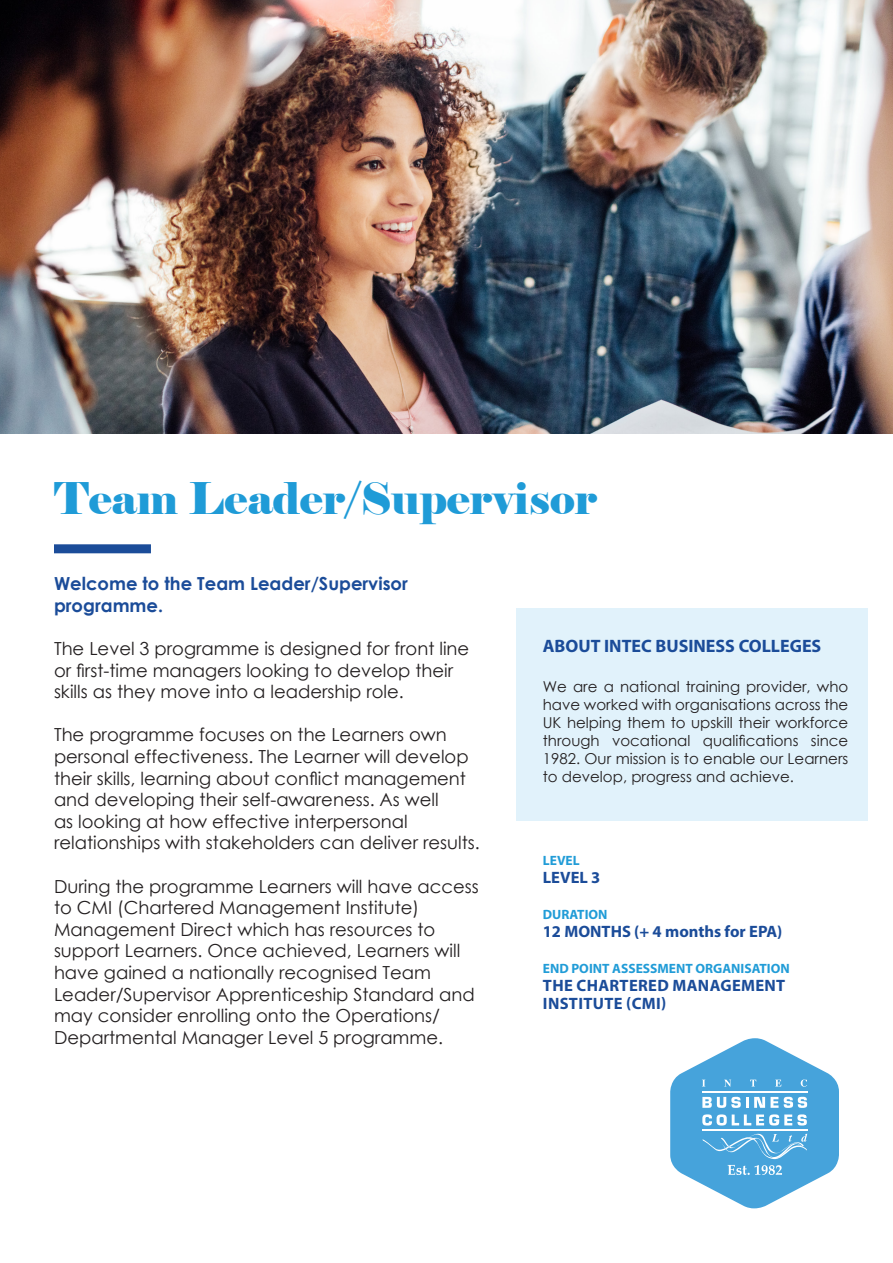
<style>
.page{position:relative;width:893px;height:1263px;background:#fff}
.page>*{position:absolute;margin:0;border:0;box-sizing:border-box;transform-origin:0 0}
.t1{font:43.5px "Elephant";color:#1f9bd7}
.t2{font:18px/21.6px "Century Gothic";color:#231f20}
.t3{font:700 18px/21.6px "Century Gothic";color:#1b4c99}
.t4{font:700 18px "Myriad Pro";color:#1b4c99}
.t5{font:700 16.5px "Myriad Pro";letter-spacing:.02em;color:#1b4c99}
.t6{font:700 16.5px "Myriad Pro";color:#1b4c99}
.t7{font:15px/18px "Century Gothic";color:#231f20;text-align:justify}
.t8{font:700 13.5px "Myriad Pro";color:#219cd7}
</style>
<div class="page">
<img style="left:0;top:0;width:893px;height:434px">
<div style="left:516px;top:609px;width:351px;height:212px;background:#e1f2fb"></div>
<svg style="left:670px;top:1038px;width:169px;height:170px"></svg>
<div style="left:54px;top:544px;width:97px;height:9px;background:#1b4c99"></div>
<p class="t1" style="left:54px;top:471px;width:545px">Team Leader/Supervisor</p>
<p class="t3" style="left:54px;top:572px;width:355px">Welcome to the Team Leader/Supervisor programme.</p>
<p class="t2" style="left:54px;top:637px;width:417px">The Level 3 programme is designed for front line or first-time managers looking to develop their skills as they move into a leadership role.</p>
<p class="t2" style="left:54px;top:724px;width:427px">The programme focuses on the Learners own personal effectiveness. The Learner will develop their skills, learning about conflict management and developing their self-awareness. As well<br>as looking at how effective interpersonal relationships with stakeholders can deliver results.</p>
<p class="t2" style="left:54px;top:875px;width:426px">During the programme Learners will have access to CMI (Chartered Management Institute)<br>Management Direct which has resources to support Learners. Once achieved, Learners will have gained a nationally recognised Team Leader/Supervisor Apprenticeship Standard and may consider enrolling onto the Operations/ Departmental Manager Level 5 programme.</p>
<p class="t4" style="left:543px;top:634px;width:280px">ABOUT INTEC BUSINESS COLLEGES</p>
<p class="t7" style="left:543px;top:677px;width:307px">We are a national training provider, who have worked with organisations across the UK helping them to upskill their workforce through vocational qualifications since 1982. Our mission is to enable our Learners to develop, progress and achieve.</p>
<p class="t8" style="left:543px;top:852px;width:38px">LEVEL</p>
<p class="t5" style="left:543px;top:867px;width:59px">LEVEL 3</p>
<p class="t8" style="left:543px;top:906px;width:66px">DURATION</p>
<p class="t6" style="left:543px;top:921px;width:241px">12 MONTHS (+ 4 months for EPA)</p>
<p class="t8" style="left:543px;top:960px;width:248px">END POINT ASSESSMENT ORGANISATION</p>
<p class="t5" style="left:543px;top:975px;width:244px">THE CHARTERED MANAGEMENT</p>
<p class="t5" style="left:543px;top:993px;width:125px">INSTITUTE (CMI)</p>
</div>
